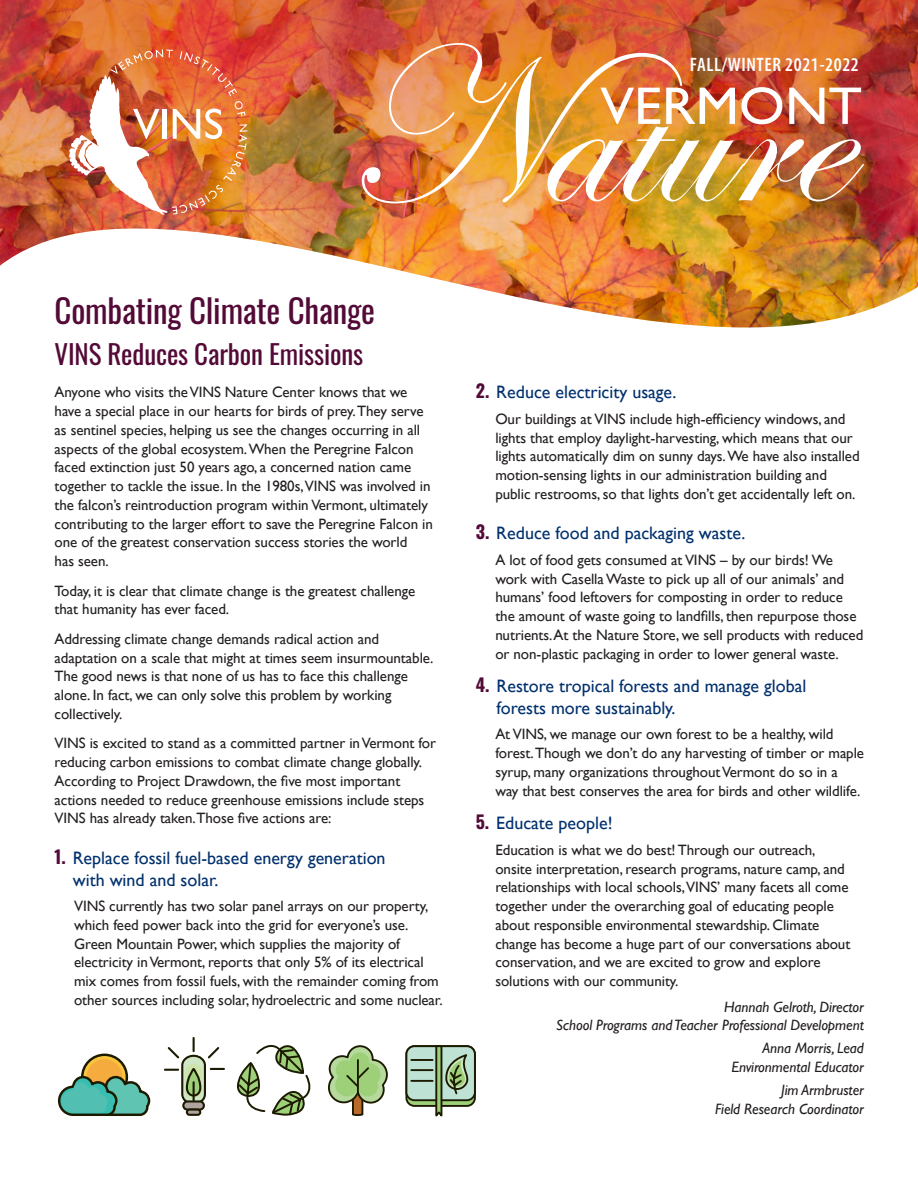
<style>
.page{position:relative;width:918px;height:1188px;background:#fff}
.page>*{position:absolute;margin:0;border:0;box-sizing:border-box;transform-origin:0 0}
.t1{font:33px "Oswald";letter-spacing:-.005em;color:#530a37}
.t2{font:27px "Oswald";letter-spacing:-.005em;color:#530a37}
.t3{font:600 condensed 19.5px "Myriad Pro";letter-spacing:.03em;color:#fff}
.t4{font:18px/21.6px "Gill Sans";color:#00306d}
.VINS_text{font:15px/18.8px "Gill Sans";letter-spacing:-.005em;color:#231f20}
.VINS_text-2{font:italic 15px/18.8px "Gill Sans";letter-spacing:-.005em;color:#231f20;text-align:right}
.s1{font-family:"Oswald";font-weight:700;color:#530a37}
</style>
<div class="page">
<img style="left:0;top:0;width:918px;height:328px">
<img style="left:69px;top:50px;width:178px;height:165px">
<img style="left:362px;top:43px;width:502px;height:160px">
<img style="left:600px;top:87px;width:261px;height:37px">
<svg style="left:237px;top:1045px;width:74px;height:71px"></svg>
<svg style="left:406px;top:1046px;width:69px;height:60px"></svg>
<div style="left:405px;top:1045px;width:71px;height:62px;border:2px solid #1c1a00;border-radius:8px"></div>
<div style="left:406px;top:1046px;width:69px;height:54px;background:#bee2d3;border-radius:8px"></div>
<div style="left:405px;top:1045px;width:71px;height:56px;border:2px solid #1c1a00;border-radius:8px"></div>
<svg style="left:434px;top:1045px;width:36px;height:72px"></svg>
<hr style="left:411px;top:1059px;width:22px;height:2px;background:#1c1a00">
<hr style="left:411px;top:1069px;width:22px;height:2px;background:#1c1a00">
<hr style="left:411px;top:1080px;width:22px;height:2px;background:#1c1a00">
<svg style="left:328px;top:1045px;width:60px;height:72px"></svg>
<div style="left:183px;top:1101px;width:21px;height:9px;background:#afa49e;border-radius:4px"></div>
<div style="left:182px;top:1100px;width:23px;height:11px;border:2px solid #1c1a00;border-radius:4px"></div>
<div style="left:187px;top:1110px;width:13px;height:5px;background:#afa49e;border-radius:3px"></div>
<div style="left:186px;top:1109px;width:15px;height:7px;border:2px solid #1c1a00;border-radius:3px"></div>
<svg style="left:165px;top:1038px;width:59px;height:68px"></svg>
<svg style="left:82px;top:1055px;width:45px;height:44px"></svg>
<div style="left:81px;top:1054px;width:47px;height:47px;border:2px solid #1c1a00;border-radius:50%"></div>
<div style="left:87px;top:1059px;width:35px;height:36px;background:#f6ab3e;border-radius:50%"></div>
<svg style="left:57px;top:1075px;width:94px;height:41px"></svg>
<p class="t3" style="left:690px;top:54px;width:170px">FALL/WINTER 2021-2022</p>
<p class="t1" style="left:55px;top:282px;width:322px">Combating Climate Change</p>
<p class="t2" style="left:55px;top:330px;width:310px">VINS Reduces Carbon Emissions</p>
<p class="VINS_text" style="left:55px;top:383px;width:380px">Anyone who visits the VINS Nature Center knows that we have a special place in our hearts for birds of prey. They serve as sentinel species, helping us see the changes occurring in all aspects of the global ecosystem. When the Peregrine Falcon faced extinction just 50 years ago, a concerned nation came together to tackle the issue. In the 1980s, VINS was involved in the falcon’s reintroduction program within Vermont, ultimately contributing to the larger effort to save the Peregrine Falcon in one of the greatest conservation success stories the world<br>has seen.</p>
<p class="VINS_text" style="left:55px;top:581px;width:362px">Today, it is clear that climate change is the greatest challenge that humanity has ever faced.</p>
<p class="VINS_text" style="left:55px;top:629px;width:380px">Addressing climate change demands radical action and adaptation on a scale that might at times seem insurmountable.<br>The good news is that none of us has to face this challenge alone. In fact, we can only solve this problem by working collectively.</p>
<p class="VINS_text" style="left:55px;top:734px;width:383px">VINS is excited to stand as a committed partner in Vermont for reducing carbon emissions to combat climate change globally.<br>According to Project Drawdown, the five most important actions needed to reduce greenhouse emissions include steps VINS has already taken.Those five actions are:</p>
<p class="t4" style="left:73px;top:847px;width:314px;text-indent:-18px"><span class="s1">1.</span> Replace fossil fuel-based energy generation with wind and solar.</p>
<p class="VINS_text" style="left:74px;top:896px;width:370px">VINS currently has two solar panel arrays on our property, which feed power back into the grid for everyone’s use.<br>Green Mountain Power, which supplies the majority of electricity in Vermont, reports that only 5% of its electrical mix comes from fossil fuels, with the remainder coming from other sources including solar, hydroelectric and some nuclear.</p>
<p class="t4" style="left:476px;top:381px;width:202px"><span class="s1">2.</span> Reduce electricity usage.</p>
<p class="VINS_text" style="left:495px;top:409px;width:366px">Our buildings at VINS include high-efficiency windows, and lights that employ daylight-harvesting, which means that our lights automatically dim on sunny days. We have also installed motion-sensing lights in our administration building and public restrooms, so that lights don’t get accidentally left on.</p>
<p class="t4" style="left:476px;top:522px;width:271px"><span class="s1">3.</span> Reduce food and packaging waste.</p>
<p class="VINS_text" style="left:495px;top:550px;width:370px">A lot of food gets consumed at VINS – by our birds! We work with Casella Waste to pick up all of our animals’ and humans’ food leftovers for composting in order to reduce the amount of waste going to landfills, then repurpose those nutrients. At the Nature Store, we sell products with reduced or non-plastic packaging in order to lower general waste.</p>
<p class="t4" style="left:497px;top:675px;width:311px;text-indent:-21px"><span class="s1">4.</span> Restore tropical forests and manage global forests more sustainably.</p>
<p class="VINS_text" style="left:495px;top:725px;width:370px">At VINS, we manage our own forest to be a healthy, wild forest. Though we don’t do any harvesting of timber or maple syrup, many organizations throughout Vermont do so in a way that best conserves the area for birds and other wildlife.</p>
<p class="t4" style="left:476px;top:812px;width:138px"><span class="s1">5.</span> Educate people!</p>
<p class="VINS_text" style="left:495px;top:840px;width:357px">Education is what we do best! Through our outreach, onsite interpretation, research programs, nature camp, and relationships with local schools, VINS’ many facets all come together under the overarching goal of educating people about responsible environmental stewardship. Climate change has become a huge part of our conversations about conservation, and we are excited to grow and explore solutions with our community.</p>
<p class="VINS_text-2" style="left:556px;top:997px;width:309px">Hannah Gelroth, Director<br>School Programs and Teacher Professional Development</p>
<p class="VINS_text-2" style="left:731px;top:1039px;width:134px">Anna Morris, Lead<br>Environmental Educator</p>
<p class="VINS_text-2" style="left:715px;top:1081px;width:150px">Jim Armbruster<br>Field Research Coordinator</p>
</div>
